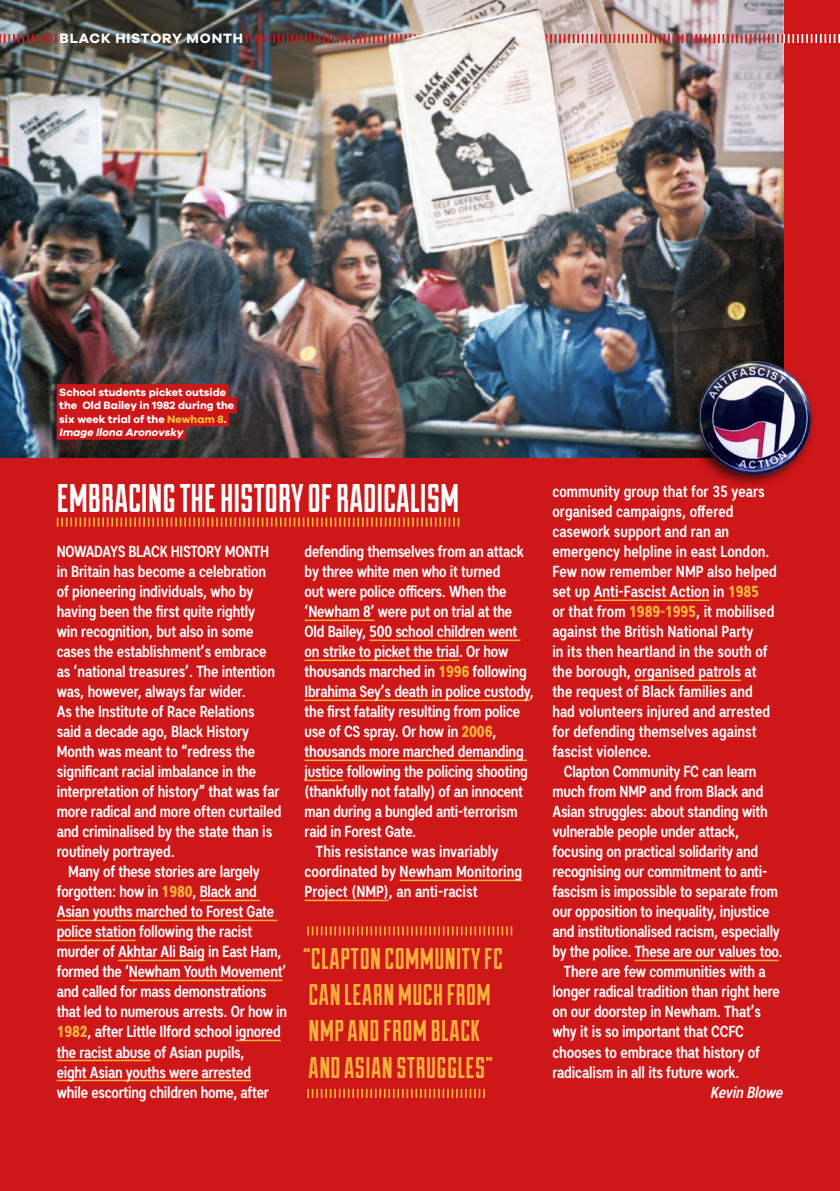
<style>
.page{position:relative;width:840px;height:1191px;background:#fff}
.page>*{position:absolute;margin:0;border:0;box-sizing:border-box;transform-origin:0 0}
.t1{font:40px "Duke Fill";color:#fff}
.t2{font:30px/36px "Duke Fill";letter-spacing:.015em;color:#f9b03c}
.t3{font:500 condensed 16px/20px "Artico";letter-spacing:-.015em;color:#fff}
.t4{font:italic 500 condensed 16px "Artico";letter-spacing:-.01em;color:#fff}
.t5{font:700 14px "Galano Grotesque";letter-spacing:.06em;color:#fff}
.t6{font:700 11px/13.2px "Galano Grotesque";color:#fff}
.s1{color:#f1c239}
.s2{font-style:italic}
.s3{font-weight:700;color:#f9b03c}
</style>
<div class="page">
<div style="left:0;top:0;width:839px;height:1191px;background:#cd1719"></div>
<img style="left:0;top:137px;width:782px;height:320px">
<img style="left:0;top:0;width:782px;height:137px">
<svg style="left:0;top:34px;width:57px;height:9px"></svg>
<img style="left:246px;top:34px;width:593px;height:9px">
<svg style="left:57px;top:517px;width:402px;height:9px"></svg>
<hr style="left:200px;top:899px;width:60px;height:2px;background:#f9b03c">
<hr style="left:57px;top:919px;width:220px;height:2px;background:#f9b03c">
<hr style="left:57px;top:939px;width:79px;height:2px;background:#f9b03c">
<hr style="left:118px;top:959px;width:86px;height:2px;background:#f9b03c">
<hr style="left:129px;top:979px;width:153px;height:2px;background:#f9b03c">
<hr style="left:235px;top:1039px;width:46px;height:2px;background:#f9b03c">
<hr style="left:57px;top:1059px;width:94px;height:2px;background:#f9b03c">
<hr style="left:57px;top:1079px;width:194px;height:2px;background:#f9b03c">
<hr style="left:304px;top:619px;width:70px;height:2px;background:#f9b03c">
<hr style="left:369px;top:639px;width:151px;height:2px;background:#f9b03c">
<hr style="left:304px;top:659px;width:155px;height:2px;background:#f9b03c">
<hr style="left:304px;top:699px;width:225px;height:2px;background:#f9b03c">
<hr style="left:304px;top:759px;width:222px;height:2px;background:#f9b03c">
<hr style="left:304px;top:779px;width:39px;height:2px;background:#f9b03c">
<hr style="left:399px;top:879px;width:122px;height:2px;background:#f9b03c">
<hr style="left:304px;top:899px;width:84px;height:2px;background:#f9b03c">
<hr style="left:593px;top:599px;width:116px;height:2px;background:#f9b03c">
<hr style="left:634px;top:679px;width:106px;height:2px;background:#f9b03c">
<hr style="left:634px;top:959px;width:144px;height:2px;background:#f9b03c">
<div style="left:57px;top:384px;width:171px;height:16px;background:#cd1719"></div>
<div style="left:57px;top:397px;width:180px;height:16px;background:#cd1719"></div>
<div style="left:57px;top:410px;width:172px;height:16px;background:#cd1719"></div>
<div style="left:57px;top:424px;width:128px;height:16px;background:#cd1719"></div>
<svg style="left:307px;top:926px;width:205px;height:9px"></svg>
<svg style="left:307px;top:1088px;width:177px;height:9px"></svg>
<div style="left:683px;top:355px;width:134px;height:134px;background:#000;opacity:.75"></div>
<img style="left:680px;top:351px;width:137px;height:132px">
<img style="left:386px;top:8px;width:182px;height:187px">
<p class="t5" style="left:60px;top:30px;width:185px">BLACK HISTORY MONTH</p>
<p class="t6" style="left:59px;top:385px;width:176px">School students picket outside the Old Bailey in 1982 during the six week trial of the <span class="s1">Newham 8</span>.<br><span class="s2">Image Ilona Aronovsky</span></p>
<h1 class="t1" style="left:57px;top:475px;width:404px">EMBRACING THE HISTORY OF RADICALISM</h1>
<p class="t3" style="left:57px;top:541px;width:226px">NOWADAYS BLACK HISTORY MONTH in Britain has become a celebration of pioneering individuals, who by having been the first quite rightly<br>win recognition, but also in some cases the establishment’s embrace as ‘national treasures’. The intention was, however, always far wider.<br>As the Institute of Race Relations said a decade ago, Black History Month was meant to “redress the significant racial imbalance in the interpretation of history” that was far more radical and more often curtailed and criminalised by the state than is routinely portrayed.</p>
<p class="t3" style="left:57px;top:861px;width:232px;text-indent:11px">Many of these stories are largely forgotten: how in <span class="s3">1980</span>, Black and Asian youths marched to Forest Gate police station following the racist murder of Akhtar Ali Baig in East Ham, formed the ‘Newham Youth Movement’ and called for mass demonstrations that led to numerous arrests. Or how in <span class="s3">1982</span>, after Little Ilford school ignored the racist abuse of Asian pupils,<br>eight Asian youths were arrested<br>while escorting children home, after</p>
<p class="t3" style="left:304px;top:541px;width:221px">defending themselves from an attack</p>
<p class="t3" style="left:304px;top:561px;width:197px">by three white men who it turned</p>
<p class="t3" style="left:304px;top:581px;width:203px">out were police officers. When the</p>
<p class="t3" style="left:304px;top:601px;width:209px">‘Newham 8’ were put on trial at the</p>
<p class="t3" style="left:304px;top:621px;width:214px">Old Bailey, 500 school children went</p>
<p class="t3" style="left:304px;top:641px;width:205px">on strike to picket the trial. Or how</p>
<p class="t3" style="left:304px;top:661px;width:223px">thousands marched in <span class="s3">1996</span> following</p>
<p class="t3" style="left:304px;top:681px;width:231px">Ibrahima Sey’s death in police custody,</p>
<p class="t3" style="left:304px;top:701px;width:217px">the first fatality resulting from police</p>
<p class="t3" style="left:304px;top:721px;width:193px">use of CS spray. Or how in <span class="s3">2006</span>,</p>
<p class="t3" style="left:304px;top:741px;width:220px">thousands more marched demanding</p>
<p class="t3" style="left:304px;top:761px;width:224px">justice following the policing shooting</p>
<p class="t3" style="left:304px;top:781px;width:220px">(thankfully not fatally) of an innocent</p>
<p class="t3" style="left:304px;top:801px;width:214px">man during a bungled anti-terrorism</p>
<p class="t3" style="left:304px;top:821px;width:113px">raid in Forest Gate.</p>
<p class="t3" style="left:316px;top:841px;width:184px">This resistance was invariably</p>
<p class="t3" style="left:304px;top:861px;width:219px">coordinated by Newham Monitoring</p>
<p class="t3" style="left:304px;top:881px;width:174px">Project (NMP), an anti-racist</p>
<h2 class="t2" style="left:303px;top:940px;width:201px">“CLAPTON COMMUNITY FC<br>CAN LEARN MUCH FROM<br>NMPAND FROM BLACK<br>ANDASIAN STRUGGLES”</h2>
<p class="t3" style="left:552px;top:481px;width:226px">community group that for 35 years organised campaigns, offered casework support and ran an emergency helpline in east London.<br>Few now remember NMP also helped set up Anti-Fascist Action in <span class="s3">1985<br></span>or that from <span class="s3">1989-1995</span>, it mobilised against the British National Party<br>in its then heartland in the south of the borough, organised patrols at the request of Black families and had volunteers injured and arrested for defending themselves against fascist violence.</p>
<p class="t3" style="left:563px;top:761px;width:194px">Clapton Community FC can learn</p>
<p class="t3" style="left:552px;top:781px;width:212px">much from NMP and from Black and</p>
<p class="t3" style="left:552px;top:801px;width:217px">Asian struggles: about standing with</p>
<p class="t3" style="left:552px;top:821px;width:188px">vulnerable people under attack,</p>
<p class="t3" style="left:552px;top:841px;width:207px">focusing on practical solidarity and</p>
<p class="t3" style="left:552px;top:861px;width:216px">recognising our commitment to anti-</p>
<p class="t3" style="left:552px;top:881px;width:227px">fascism is impossible to separate from</p>
<p class="t3" style="left:552px;top:901px;width:218px">our opposition to inequality, injustice</p>
<p class="t3" style="left:552px;top:921px;width:229px">and institutionalised racism, especially</p>
<p class="t3" style="left:552px;top:941px;width:232px">by the police. These are our values too.</p>
<p class="t3" style="left:563px;top:961px;width:203px">There are few communities with a</p>
<p class="t3" style="left:552px;top:981px;width:229px">longer radical tradition than right here</p>
<p class="t3" style="left:552px;top:1001px;width:210px">on our doorstep in Newham. That’s</p>
<p class="t3" style="left:552px;top:1021px;width:193px">why it is so important that CCFC</p>
<p class="t3" style="left:552px;top:1041px;width:209px">chooses to embrace that history of</p>
<p class="t3" style="left:552px;top:1061px;width:188px">radicalism in all its future work.</p>
<p class="t4" style="left:710px;top:1081px;width:74px">Kevin Blowe</p>
</div>
